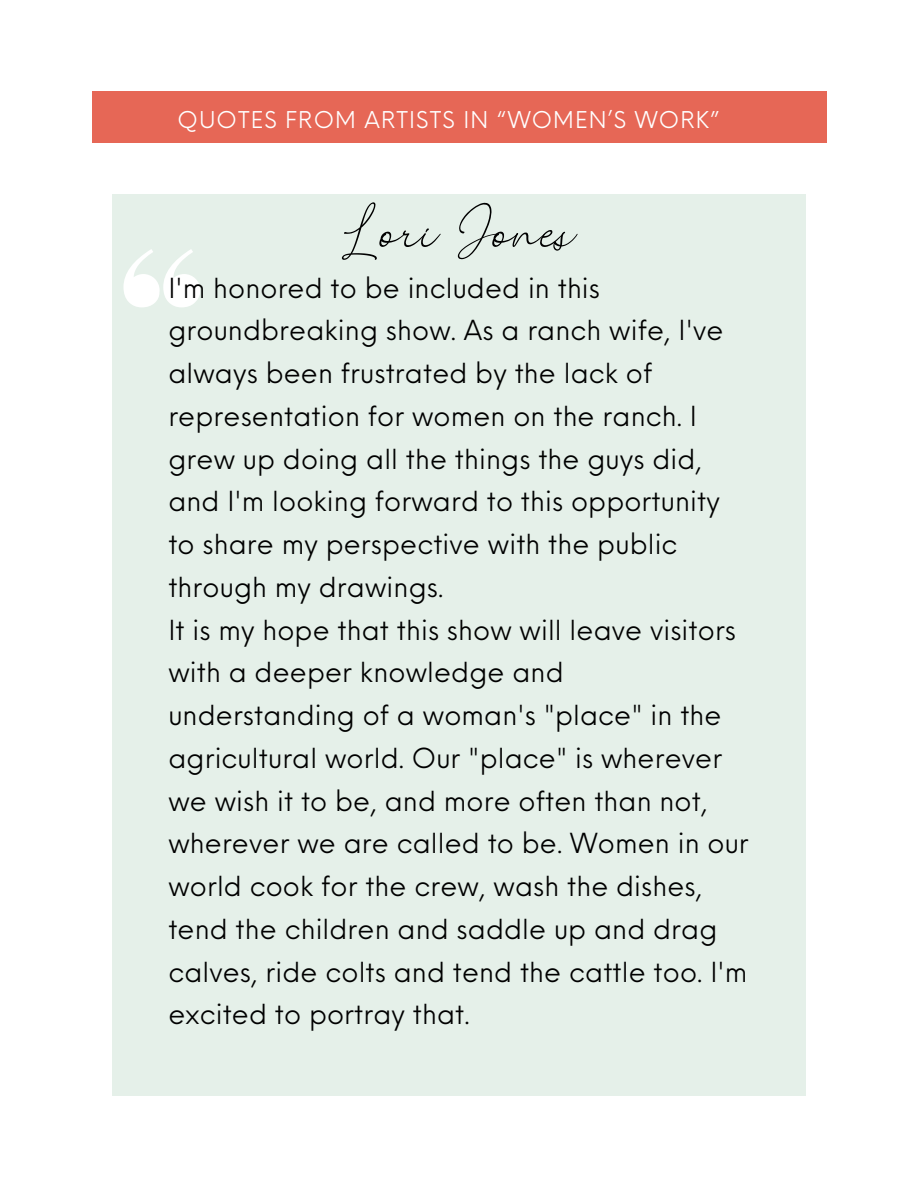
<style>
.page{position:relative;width:918px;height:1188px;background:#fff}
.page>*{position:absolute;margin:0;border:0;box-sizing:border-box;transform-origin:0 0}
.t1{font:118.95px "The Bigmaker";color:#000}
.t2{font:27px/42.8px "Neue Einstellung";letter-spacing:.005em;color:#000}
.t3{font:22.5px "Neue Einstellung";letter-spacing:.05em;color:#fff}
</style>
<div class="page">
<div style="left:112px;top:195px;width:694px;height:901px;background:#e5f0e9"></div>
<svg style="left:123px;top:249px;width:77px;height:58px"></svg>
<div style="left:92px;top:92px;width:734px;height:51px;background:#e66756"></div>
<h1 class="t3" style="left:178px;top:99px;width:544px">QUOTES FROM ARTISTS IN “WOMEN’S WORK”</h1>
<p class="t1" style="left:341px;top:176px;width:237px">LoriJones</p>
<p class="t2" style="left:168px;top:264px;width:582px">I'm honored to be included in this groundbreaking show. As a ranch wife, I've always been frustrated by the lack of representation for women on the ranch. I grew up doing all the things the guys did, and I'm looking forward to this opportunity to share my perspective with the public through my drawings.<br>It is my hope that this show will leave visitors with a deeper knowledge and understanding of a woman's "place" in the agricultural world. Our "place" is wherever we wish it to be, and more often than not, wherever we are called to be. Women in our world cook for the crew, wash the dishes, tend the children and saddle up and drag calves, ride colts and tend the cattle too. I'm excited to portray that.</p>
</div>
